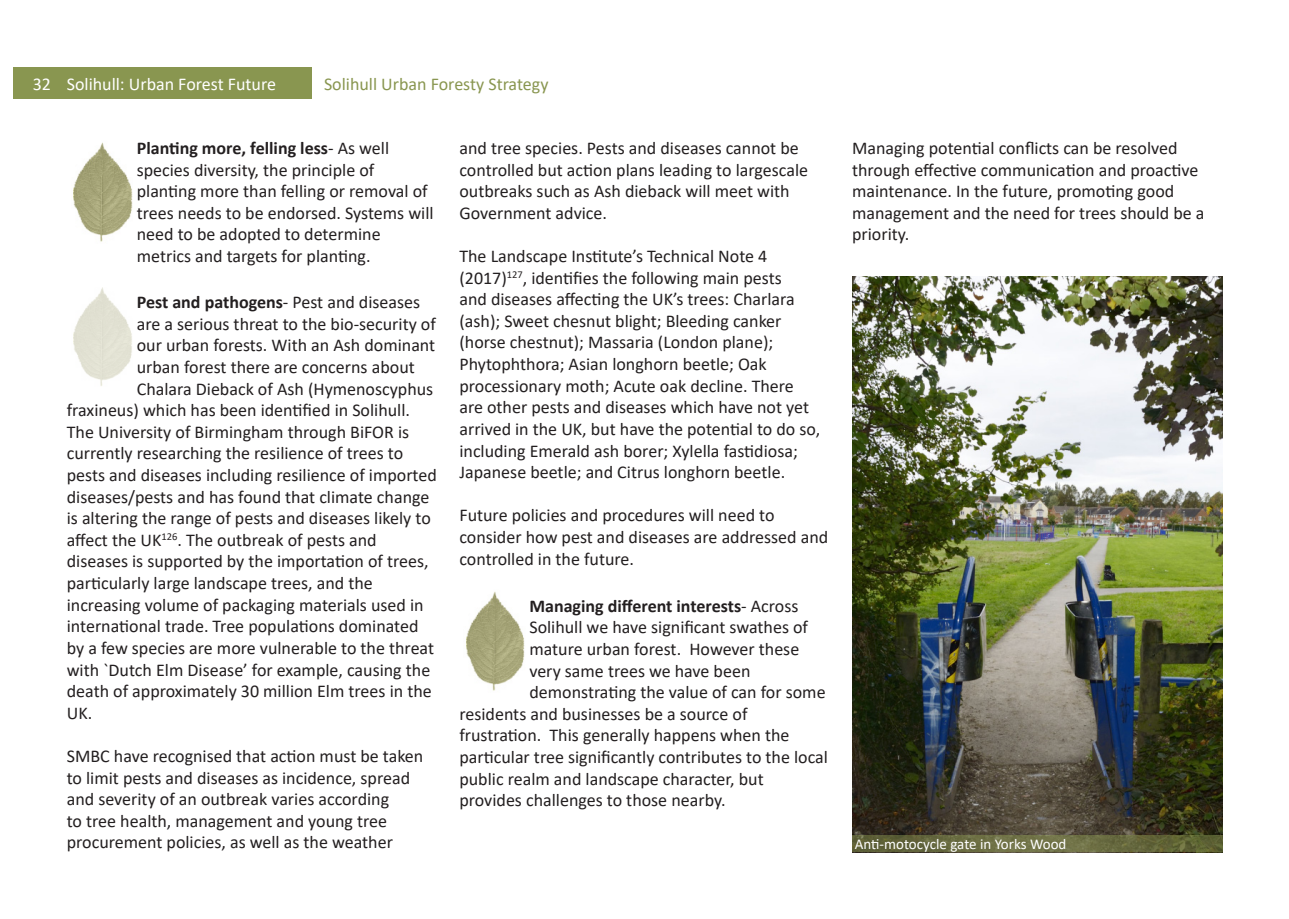
<style>
.page{position:relative;width:1289px;height:919px;background:#fff}
.page>*{position:absolute;margin:0;border:0;box-sizing:border-box;transform-origin:0 0}
.t1{font:18px/21.6px "Calibri";color:#231f20}
.t2{font:700 18px "Calibri";color:#231f20}
.t3{font:18px "Calibri";color:#fff}
.t4{font:18px "Calibri";color:#899650}
.t5{font:15px "Calibri";color:#fff}
.s1{font-weight:700}
.s2{font-weight:400}
</style>
<div class="page">
<img style="left:852px;top:276px;width:370px;height:559px">
<img style="left:73px;top:142px;width:59px;height:100px">
<img style="left:73px;top:287px;width:59px;height:99px">
<img style="left:466px;top:591px;width:59px;height:100px">
<div style="left:13px;top:67px;width:298px;height:32px;background:#899650"></div>
<svg style="left:852px;top:835px;width:370px;height:17px;background:#67693e"></svg>
<p class="t3" style="left:33px;top:71px;width:20px">32</p>
<p class="t3" style="left:67px;top:71px;width:211px">Solihull: Urban Forest Future</p>
<p class="t4" style="left:324px;top:71px;width:226px">Solihull Urban Foresty Strategy</p>
<p class="t1" style="left:137px;top:137px;width:298px"><span class="s1">Planting more, felling less</span>- As well species diversity, the principle of planting more than felling or removal of trees needs to be endorsed. Systems will need to be adopted to determine metrics and targets for planting.</p>
<p class="t2" style="left:137px;top:289px;width:285px">Pest and pathogens<span class="s2">- Pest and diseases</span></p>
<p class="t1" style="left:137px;top:312px;width:301px">are a serious threat to the bio-security of</p>
<p class="t1" style="left:137px;top:334px;width:300px">our urban forests. With an Ash dominant</p>
<p class="t1" style="left:137px;top:355px;width:279px">urban forest there are concerns about</p>
<p class="t1" style="left:137px;top:377px;width:298px">Chalara Dieback of Ash (Hymenoscyphus</p>
<p class="t1" style="left:67px;top:399px;width:345px">fraxineus) which has been identified in Solihull.</p>
<p class="t1" style="left:67px;top:420px;width:344px">The University of Birmingham through BiFOR is</p>
<p class="t1" style="left:67px;top:442px;width:338px">currently researching the resilience of trees to</p>
<p class="t1" style="left:67px;top:463px;width:371px">pests and diseases including resilience of imported</p>
<p class="t1" style="left:67px;top:485px;width:364px">diseases/pests and has found that climate change</p>
<p class="t1" style="left:67px;top:507px;width:365px">is altering the range of pests and diseases likely to</p>
<p class="t1" style="left:67px;top:528px;width:311px">affect the UK<sup>126</sup>. The outbreak of pests and</p>
<p class="t1" style="left:67px;top:550px;width:363px">diseases is supported by the importation of trees,</p>
<p class="t1" style="left:67px;top:571px;width:307px">particularly large landscape trees, and the</p>
<p class="t1" style="left:67px;top:593px;width:358px">increasing volume of packaging materials used in</p>
<p class="t1" style="left:67px;top:615px;width:353px">international trade. Tree populations dominated</p>
<p class="t1" style="left:67px;top:636px;width:369px">by a few species are more vulnerable to the threat</p>
<p class="t1" style="left:67px;top:658px;width:365px">with `Dutch Elm Disease’ for example, causing the</p>
<p class="t1" style="left:67px;top:679px;width:366px">death of approximately 30 million Elm trees in the</p>
<p class="t1" style="left:67px;top:701px;width:27px">UK.</p>
<p class="t1" style="left:67px;top:744px;width:358px">SMBC have recognised that action must be taken to limit pests and diseases as incidence, spread and severity of an outbreak varies according<br>to tree health, management and young tree procurement policies, as well as the weather</p>
<p class="t1" style="left:459px;top:137px;width:350px">and tree species. Pests and diseases cannot be controlled but action plans leading to largescale outbreaks such as Ash dieback will meet with Government advice.</p>
<p class="t1" style="left:459px;top:245px;width:362px">The Landscape Institute’s Technical Note 4 (2017)<sup>127</sup>, identifies the following main pests<br>and diseases affecting the UK’s trees: Charlara (ash); Sweet chesnut blight; Bleeding canker (horse chestnut); Massaria (London plane); Phytophthora; Asian longhorn beetle; Oak processionary moth; Acute oak decline. There are other pests and diseases which have not yet arrived in the UK, but have the potential to do so, including Emerald ash borer; Xylella fastidiosa; Japanese beetle; and Citrus longhorn beetle.</p>
<p class="t1" style="left:459px;top:504px;width:370px">Future policies and procedures will need to consider how pest and diseases are addressed and controlled in the future.</p>
<p class="t2" style="left:529px;top:593px;width:270px">Managing different interests<span class="s2">- Across</span></p>
<p class="t1" style="left:529px;top:616px;width:280px">Solihull we have significant swathes of</p>
<p class="t1" style="left:529px;top:637px;width:271px">mature urban forest. However these</p>
<p class="t1" style="left:529px;top:659px;width:222px">very same trees we have been</p>
<p class="t1" style="left:529px;top:681px;width:298px">demonstrating the value of can for some</p>
<p class="t1" style="left:459px;top:702px;width:290px">residents and businesses be a source of</p>
<p class="t1" style="left:459px;top:724px;width:332px">frustration. This generally happens when the</p>
<p class="t1" style="left:459px;top:745px;width:370px">particular tree significantly contributes to the local</p>
<p class="t1" style="left:459px;top:767px;width:306px">public realm and landscape character, but</p>
<p class="t1" style="left:459px;top:789px;width:268px">provides challenges to those nearby.</p>
<p class="t1" style="left:852px;top:137px;width:354px">Managing potential conflicts can be resolved through effective communication and proactive maintenance. In the future, promoting good management and the need for trees should be a priority.</p>
<p class="t5" style="left:854px;top:833px;width:213px">Anti-motocycle gate in Yorks Wood</p>
</div>
